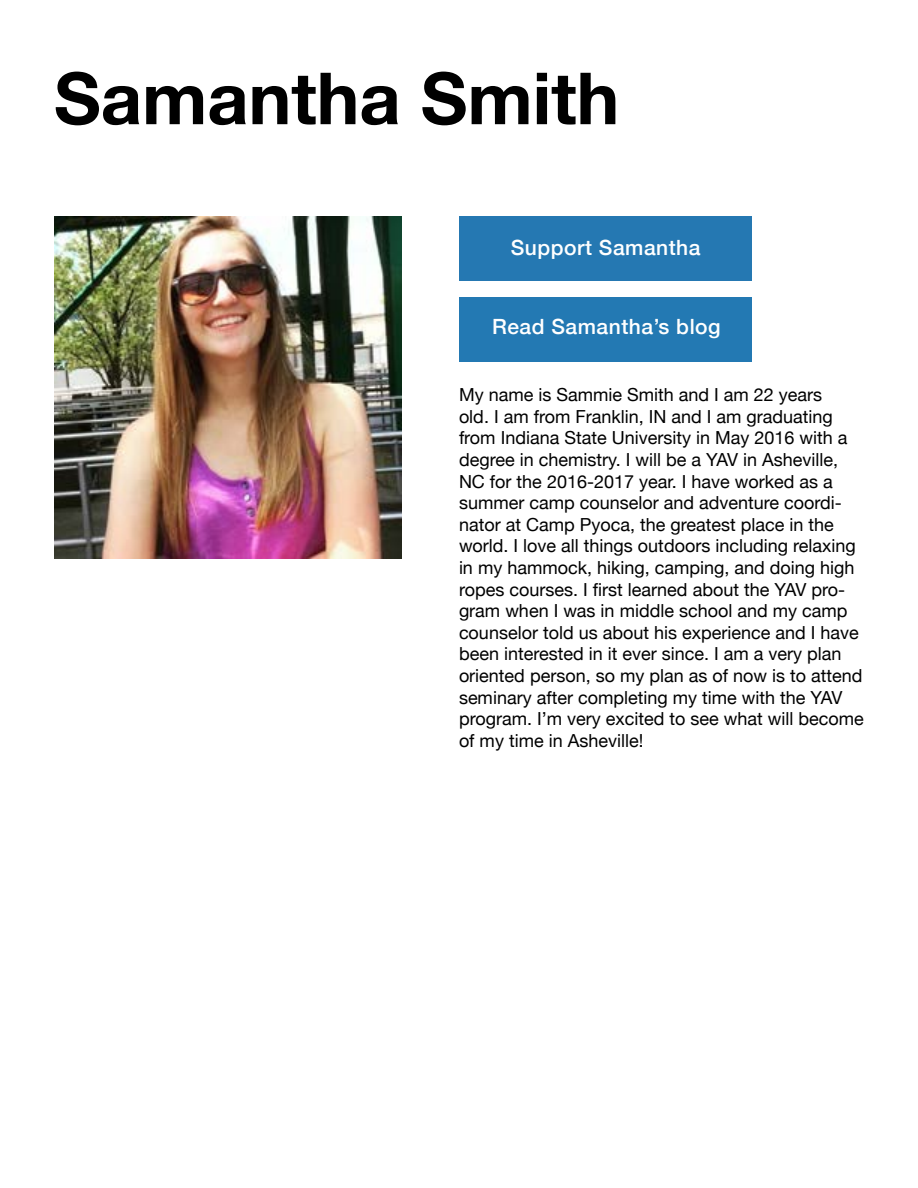
<style>
.page{position:relative;width:918px;height:1188px;background:#fff}
.page>*{position:absolute;margin:0;border:0;box-sizing:border-box;transform-origin:0 0}
.t1{font:700 72px "Helvetica Neue";color:#000}
.t2{font:500 21px "Helvetica Neue";letter-spacing:.025em;color:#fff}
.t3{font:18px/21.6px "Helvetica Neue";color:#000}
</style>
<div class="page">
<img style="left:54px;top:216px;width:348px;height:343px">
<div style="left:460px;top:298px;width:292px;height:64px;background:#2379b3"></div>
<div style="left:459px;top:216px;width:293px;height:64px;background:#2578b2"></div>
<h1 class="t1" style="left:54px;top:42px;width:567px">Samantha Smith</h1>
<p class="t2" style="left:511px;top:231px;width:191px">Support Samantha</p>
<p class="t2" style="left:492px;top:309px;width:230px">Read Samantha’s blog</p>
<p class="t3" style="left:459px;top:385px;width:406px">My name is Sammie Smith and I am 22 years<br>old. I am from Franklin, IN and I am graduating from Indiana State University in May 2016 with a degree in chemistry. I will be a YAV in Asheville, NC for the 2016-2017 year. I have worked as a summer camp counselor and adventure coordi&shy;nator at Camp Pyoca, the greatest place in the world. I love all things outdoors including relaxing in my hammock, hiking, camping, and doing high ropes courses. I first learned about the YAV pro&shy;gram when I was in middle school and my camp counselor told us about his experience and I have been interested in it ever since. I am a very plan oriented person, so my plan as of now is to attend seminary after completing my time with the YAV program. I’m very excited to see what will become of my time in Asheville!</p>
</div>
